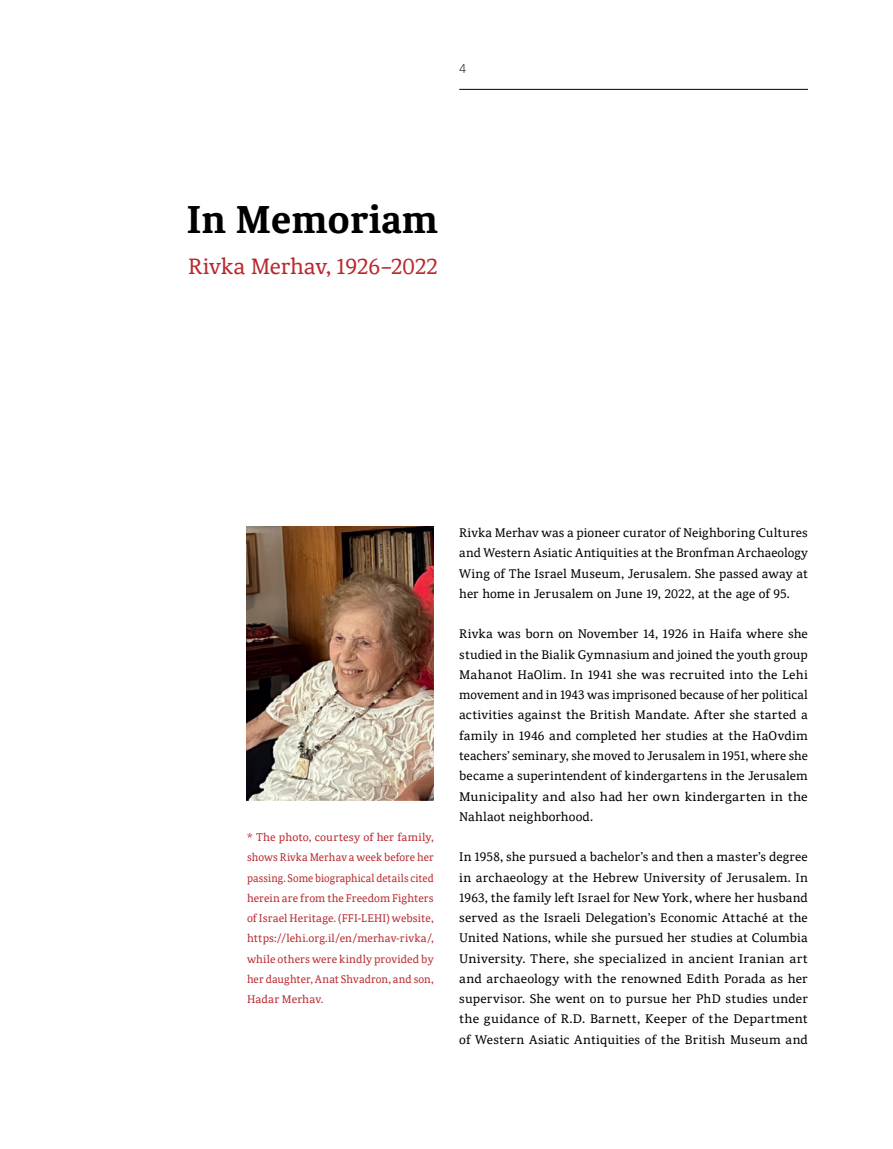
<style>
.page{position:relative;width:893px;height:1149px;background:#fff}
.page>*{position:absolute;margin:0;border:0;box-sizing:border-box;transform-origin:0 0}
.t1{font:700 42px "Noam Text";color:#000}
.t2{font:24px "Noam Text";letter-spacing:-.01em;color:#b8292f}
.t3{font:13.5px/20.2px "Noam Text";letter-spacing:.005em;color:#000;text-align:justify}
.t4{font:12px/20.2px "Noam Text";letter-spacing:.005em;color:#b8292f;text-align:justify}
.t5{font:300 12px "Benton Sans";color:#000}
</style>
<div class="page">
<hr style="left:459px;top:89px;width:349px;height:1px;background:#000">
<img style="left:247px;top:526px;width:187px;height:274px">
<p class="t5" style="left:459px;top:62px;width:9px">4</p>
<h1 class="t1" style="left:186px;top:193px;width:253px">In Memoriam</h1>
<h2 class="t2" style="left:188px;top:250px;width:251px">Rivka Merhav, 1926–2022</h2>
<p class="t4" style="left:247px;top:826px;width:188px">* The photo, courtesy of her family, shows Rivka Merhav a week before her passing. Some biographical details cited herein are from the Freedom Fighters of Israel Heritage. (FFI-LEHI) website, https://lehi.org.il/en/merhav-rivka/, while others were kindly provided by her daughter, Anat Shvadron, and son, Hadar Merhav.</p>
<p class="t3" style="left:459px;top:522px;width:350px">Rivka Merhav was a pioneer curator of Neighboring Cultures and Western Asiatic Antiquities at the Bronfman Archaeology Wing of The Israel Museum, Jerusalem. She passed away at her home in Jerusalem on June 19, 2022, at the age of 95.</p>
<p class="t3" style="left:459px;top:623px;width:350px">Rivka was born on November 14, 1926 in Haifa where she studied in the Bialik Gymnasium and joined the youth group Mahanot HaOlim. In 1941 she was recruited into the Lehi movement and in 1943 was imprisoned because of her political activities against the British Mandate. After she started a family in 1946 and completed her studies at the HaOvdim teachers’ seminary, she moved to Jerusalem in 1951, where she became a superintendent of kindergartens in the Jerusalem Municipality and also had her own kindergarten in the Nahlaot neighborhood.</p>
<p class="t3" style="left:459px;top:846px;width:350px">In 1958, she pursued a bachelor’s and then a master’s degree in archaeology at the Hebrew University of Jerusalem. In 1963, the family left Israel for New York, where her husband served as the Israeli Delegation’s Economic Attaché at the United Nations, while she pursued her studies at Columbia University. There, she specialized in ancient Iranian art and archaeology with the renowned Edith Porada as her supervisor. She went on to pursue her PhD studies under the guidance of R.D. Barnett, Keeper of the Department of Western Asiatic Antiquities of the British Museum and</p>
</div>
